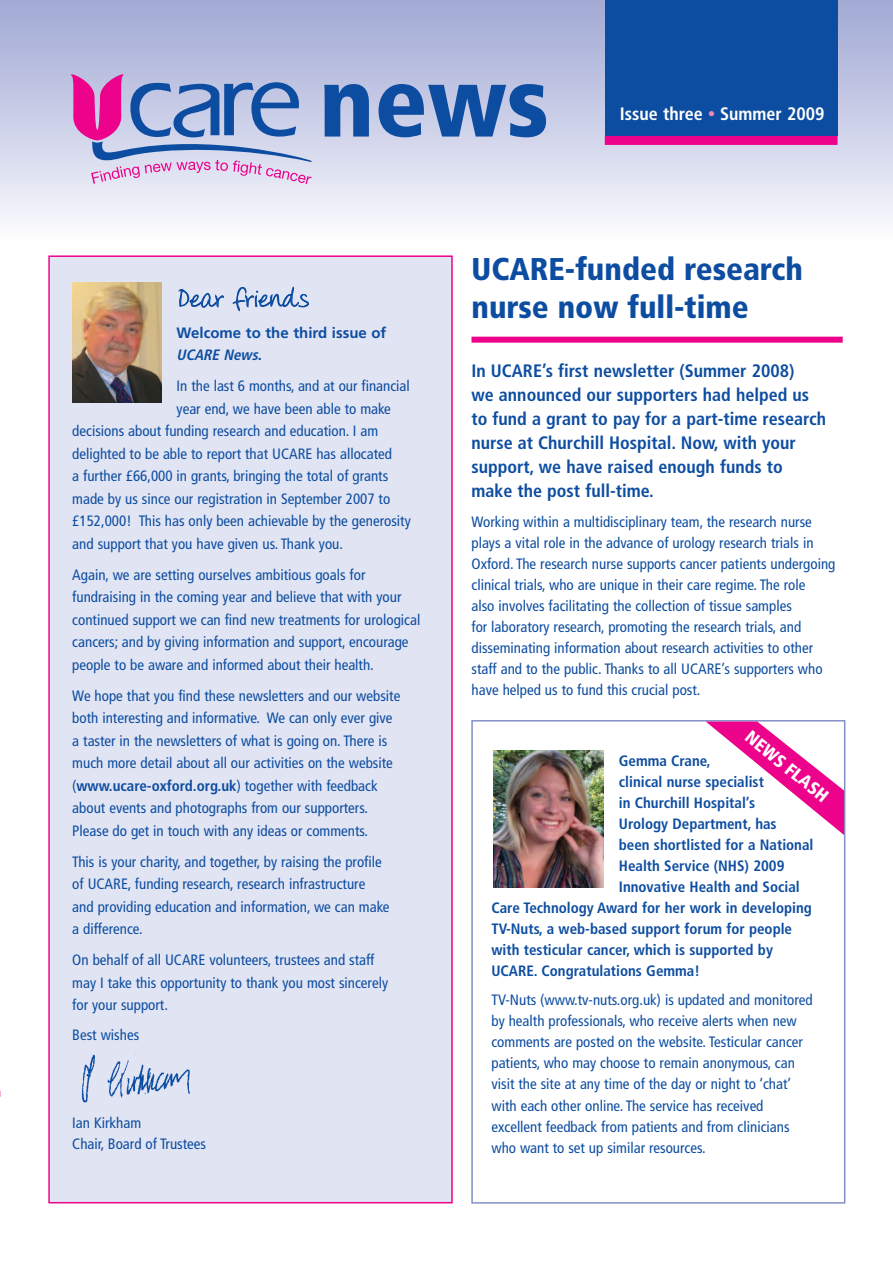
<style>
.page{position:relative;width:893px;height:1263px;background:#fff}
.page>*{position:absolute;margin:0;border:0;box-sizing:border-box;transform-origin:0 0}
.t1{font:900 condensed 99.3px "Frutiger";color:#0d4da1}
.t2{font:900 condensed 31.5px/37.8px "Frutiger";color:#0d4da1}
.t3{font:27px "Donnys Hand";color:#0d4da1}
.t4{font:700 condensed 18px/24px "Frutiger";color:#0d4da1}
.t5{font:700 condensed 18px "Frutiger";color:#fff}
.t6{font:900 condensed 18px "Frutiger";color:#fff}
.t7{font:condensed 15px/21px "Frutiger";color:#0d4da1}
.t8{font:700 condensed 15px "Frutiger";color:#0d4da1}
.t9{font:700 15px/22.5px "Frutiger";color:#0d4da1}
.s1{font-family:"Arial";color:#f287b6}
.s2{font-style:italic;font-stretch:condensed}
.s3{font-weight:700}
</style>
<div class="page">
<div style="left:471px;top:720px;width:374px;height:483px;border:2px solid #838fc7"></div>
<div style="left:50px;top:257px;width:401px;height:945px;background:#e1e4f2"></div>
<div style="left:48px;top:255px;width:405px;height:948px;border:2px solid #ed028c"></div>
<img style="left:72px;top:283px;width:90px;height:120px">
<div style="left:471px;top:337px;width:372px;height:6px;background:#ed028c"></div>
<div style="left:0;top:0;width:893px;height:239px;background:linear-gradient(to bottom,#a0a8d4,#fafafd)"></div>
<svg style="left:71px;top:74px;width:241px;height:110px;background:#afa2d1"></svg>
<div style="left:605px;top:0;width:232px;height:136px;background:#0d4da1"></div>
<div style="left:605px;top:136px;width:232px;height:9px;background:#ed028c"></div>
<img style="left:81px;top:1054px;width:109px;height:49px">
<svg style="left:706px;top:721px;width:138px;height:114px"></svg>
<img style="left:493px;top:750px;width:111px;height:137px">
<h1 class="t1" style="left:319px;top:62px;width:231px">news</h1>
<p class="t5" style="left:620px;top:106px;width:206px">Issue three <span class="s1">•</span> Summer 2009</p>
<h3 class="t3" style="left:177px;top:288px;width:133px">Dear friends</h3>
<p class="t9" style="left:177px;top:322px;width:211px">Welcome to the third issue of<br><span class="s2">UCARE News</span>.</p>
<p class="t7" style="left:177px;top:377px;width:235px">In the last 6 months, and at our financial</p>
<p class="t7" style="left:177px;top:399px;width:216px">year end, we have been able to make</p>
<p class="t7" style="left:72px;top:422px;width:307px">decisions about funding research and education. I am</p>
<p class="t7" style="left:72px;top:444px;width:321px">delighted to be able to report that UCARE has allocated</p>
<p class="t7" style="left:72px;top:467px;width:317px">a further £66,000 in grants, bringing the total of grants</p>
<p class="t7" style="left:72px;top:489px;width:319px">made by us since our registration in September 2007 to</p>
<p class="t7" style="left:72px;top:512px;width:340px">£152,000! This has only been achievable by the generosity</p>
<p class="t7" style="left:72px;top:534px;width:272px">and support that you have given us. Thank you.</p>
<p class="t7" style="left:72px;top:564px;width:349px;line-height:22.5px">Again, we are setting ourselves ambitious goals for fundraising in the coming year and believe that with your continued support we can find new treatments for urological cancers; and by giving information and support, encourage people to be aware and informed about their health.</p>
<p class="t7" style="left:72px;top:685px;width:329px;line-height:22.5px">We hope that you find these newsletters and our website both interesting and informative. We can only ever give a taster in the newsletters of what is going on. There is much more detail about all our activities on the website (<span class="s3">www.ucare-oxford.org.uk</span>) together with feedback about events and photographs from our supporters.<br>Please do get in touch with any ideas or comments.</p>
<p class="t7" style="left:72px;top:851px;width:319px;line-height:22.5px">This is your charity, and together, by raising the profile of UCARE, funding research, research infrastructure and providing education and information, we can make a difference.</p>
<p class="t7" style="left:72px;top:950px;width:317px;line-height:22.5px">On behalf of all UCARE volunteers, trustees and staff may I take this opportunity to thank you most sincerely for your support.</p>
<p class="t7" style="left:72px;top:1025px;width:68px">Best wishes</p>
<p class="t7" style="left:72px;top:1114px;width:135px">Ian Kirkham<br>Chair, Board of Trustees</p>
<h2 class="t2" style="left:471px;top:253px;width:333px">UCARE-funded research nurse now full-time</h2>
<p class="t4" style="left:471px;top:360px;width:356px">In UCARE’s first newsletter (Summer 2008)<br>we announced our supporters had helped us to fund a grant to pay for a part-time research nurse at Churchill Hospital. Now, with your support, we have raised enough funds to make the post full-time.</p>
<p class="t7" style="left:471px;top:512px;width:365px">Working within a multidisciplinary team, the research nurse plays a vital role in the advance of urology research trials in Oxford. The research nurse supports cancer patients undergoing clinical trials, who are unique in their care regime. The role<br>also involves facilitating the collection of tissue samples<br>for laboratory research, promoting the research trials, and disseminating information about research activities to other staff and to the public. Thanks to all UCARE’s supporters who have helped us to fund this crucial post.</p>
<p class="t6" style="left:752px;top:729px;width:102px;rotate:39deg">NEWS FLASH</p>
<p class="t8" style="left:619px;top:755px;width:93px">Gemma Crane,</p>
<p class="t8" style="left:619px;top:776px;width:147px">clinical nurse specialist</p>
<p class="t8" style="left:619px;top:797px;width:138px">in Churchill Hospital’s</p>
<p class="t8" style="left:619px;top:818px;width:159px">Urology Department, has</p>
<p class="t8" style="left:619px;top:839px;width:196px">been shortlisted for a National</p>
<p class="t8" style="left:619px;top:860px;width:167px">Health Service (NHS) 2009</p>
<p class="t8" style="left:619px;top:881px;width:182px">Innovative Health and Social</p>
<p class="t8" style="left:491px;top:902px;width:322px">Care Technology Award for her work in developing</p>
<p class="t8" style="left:491px;top:923px;width:302px">TV-Nuts, a web-based support forum for people</p>
<p class="t8" style="left:491px;top:944px;width:283px">with testicular cancer, which is supported by</p>
<p class="t8" style="left:491px;top:965px;width:210px">UCARE. Congratulations Gemma!</p>
<p class="t7" style="left:491px;top:991px;width:323px">TV-Nuts (www.tv-nuts.org.uk) is updated and monitored by health professionals, who receive alerts when new comments are posted on the website. Testicular cancer patients, who may choose to remain anonymous, can visit the site at any time of the day or night to ‘chat’ with each other online. The service has received excellent feedback from patients and from clinicians who want to set up similar resources.</p>
</div>
